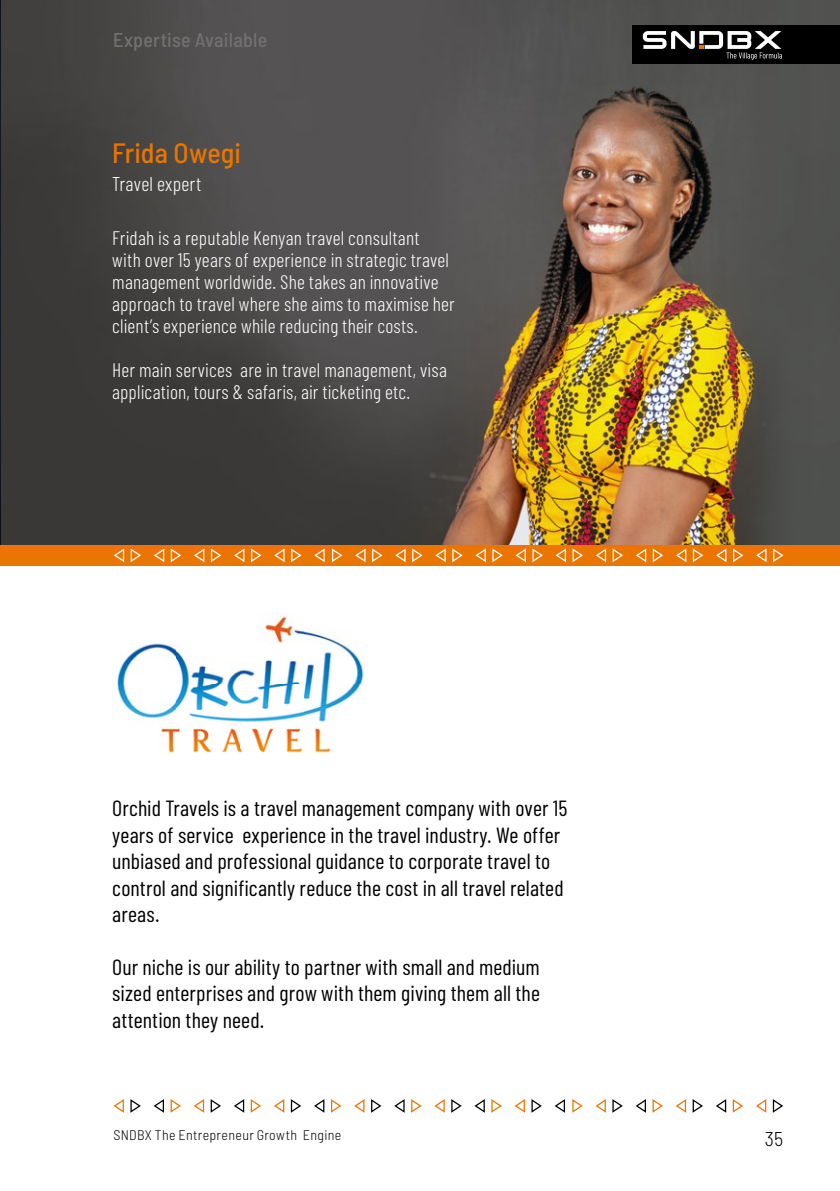
<style>
.page{position:relative;width:840px;height:1191px;background:#fff}
.page>*{position:absolute;margin:0;border:0;box-sizing:border-box;transform-origin:0 0}
.t1{font:500 semi-condensed 28px "Barlow";letter-spacing:.005em;color:#ea7500}
.t2{font:22px/26.4px "Barlow Condensed";letter-spacing:.005em;color:#000}
.t3{font:500 semi-condensed 20px "Barlow";letter-spacing:.01em;color:#727171}
.t4{font:300 20px "Barlow Condensed";letter-spacing:.01em;color:#fff}
.t5{font:300 semi-condensed 20px "Barlow";color:#000}
.t6{font:300 19.6px/22px "Barlow Condensed";letter-spacing:.01em;color:#fff}
.t7{font:300 semi-condensed 14px "Barlow";letter-spacing:.025em;color:#000}
</style>
<div class="page">
<img style="left:1px;top:0;width:838px;height:545px">
<div style="left:631px;top:26px;width:208px;height:38px;background:#000"></div>
<svg style="left:642px;top:31px;width:139px;height:29px"></svg>
<svg style="left:113px;top:1099px;width:11px;height:13px"></svg>
<svg style="left:130px;top:1099px;width:11px;height:13px"></svg>
<svg style="left:153px;top:1099px;width:11px;height:13px"></svg>
<svg style="left:170px;top:1099px;width:11px;height:13px"></svg>
<svg style="left:193px;top:1099px;width:11px;height:13px"></svg>
<svg style="left:210px;top:1099px;width:11px;height:13px"></svg>
<svg style="left:234px;top:1099px;width:10px;height:13px"></svg>
<svg style="left:250px;top:1099px;width:11px;height:13px"></svg>
<svg style="left:274px;top:1099px;width:10px;height:13px"></svg>
<svg style="left:291px;top:1099px;width:10px;height:13px"></svg>
<svg style="left:314px;top:1099px;width:10px;height:13px"></svg>
<svg style="left:331px;top:1099px;width:10px;height:13px"></svg>
<svg style="left:354px;top:1099px;width:10px;height:13px"></svg>
<svg style="left:371px;top:1099px;width:10px;height:13px"></svg>
<svg style="left:394px;top:1099px;width:10px;height:13px"></svg>
<svg style="left:411px;top:1099px;width:10px;height:13px"></svg>
<svg style="left:434px;top:1099px;width:10px;height:13px"></svg>
<svg style="left:451px;top:1099px;width:10px;height:13px"></svg>
<svg style="left:474px;top:1099px;width:10px;height:13px"></svg>
<svg style="left:491px;top:1099px;width:10px;height:13px"></svg>
<svg style="left:514px;top:1099px;width:10px;height:13px"></svg>
<svg style="left:531px;top:1099px;width:10px;height:13px"></svg>
<svg style="left:554px;top:1099px;width:10px;height:13px"></svg>
<svg style="left:572px;top:1099px;width:10px;height:13px"></svg>
<svg style="left:595px;top:1099px;width:10px;height:13px"></svg>
<svg style="left:612px;top:1099px;width:10px;height:13px"></svg>
<svg style="left:635px;top:1099px;width:10px;height:13px"></svg>
<svg style="left:652px;top:1099px;width:10px;height:13px"></svg>
<svg style="left:675px;top:1100px;width:10px;height:12px"></svg>
<svg style="left:692px;top:1099px;width:10px;height:13px"></svg>
<svg style="left:716px;top:1100px;width:9px;height:12px"></svg>
<svg style="left:732px;top:1099px;width:10px;height:13px"></svg>
<svg style="left:756px;top:1100px;width:9px;height:12px"></svg>
<svg style="left:772px;top:1099px;width:10px;height:13px"></svg>
<img style="left:0;top:0;width:1px;height:545px">
<div style="left:0;top:545px;width:839px;height:21px;background:#ea7500"></div>
<svg style="left:773px;top:548px;width:10px;height:14px"></svg>
<svg style="left:756px;top:549px;width:10px;height:13px"></svg>
<svg style="left:733px;top:548px;width:10px;height:14px"></svg>
<svg style="left:716px;top:548px;width:10px;height:14px"></svg>
<svg style="left:692px;top:548px;width:10px;height:14px"></svg>
<svg style="left:676px;top:548px;width:10px;height:14px"></svg>
<svg style="left:652px;top:548px;width:10px;height:14px"></svg>
<svg style="left:636px;top:548px;width:10px;height:14px"></svg>
<svg style="left:612px;top:548px;width:10px;height:14px"></svg>
<svg style="left:595px;top:549px;width:10px;height:13px"></svg>
<svg style="left:572px;top:548px;width:10px;height:14px"></svg>
<svg style="left:555px;top:549px;width:10px;height:13px"></svg>
<svg style="left:532px;top:548px;width:10px;height:14px"></svg>
<svg style="left:515px;top:549px;width:10px;height:13px"></svg>
<svg style="left:492px;top:548px;width:10px;height:14px"></svg>
<svg style="left:475px;top:549px;width:10px;height:13px"></svg>
<svg style="left:452px;top:548px;width:10px;height:14px"></svg>
<svg style="left:435px;top:549px;width:10px;height:13px"></svg>
<svg style="left:412px;top:548px;width:10px;height:14px"></svg>
<svg style="left:395px;top:549px;width:10px;height:13px"></svg>
<svg style="left:372px;top:548px;width:10px;height:14px"></svg>
<svg style="left:355px;top:549px;width:10px;height:13px"></svg>
<svg style="left:332px;top:548px;width:10px;height:14px"></svg>
<svg style="left:314px;top:549px;width:10px;height:13px"></svg>
<svg style="left:291px;top:548px;width:10px;height:14px"></svg>
<svg style="left:274px;top:549px;width:10px;height:13px"></svg>
<svg style="left:251px;top:548px;width:10px;height:14px"></svg>
<svg style="left:234px;top:549px;width:10px;height:13px"></svg>
<svg style="left:211px;top:548px;width:10px;height:14px"></svg>
<svg style="left:194px;top:548px;width:10px;height:14px"></svg>
<svg style="left:171px;top:548px;width:10px;height:14px"></svg>
<svg style="left:154px;top:548px;width:10px;height:14px"></svg>
<svg style="left:131px;top:548px;width:10px;height:14px"></svg>
<svg style="left:114px;top:548px;width:10px;height:14px"></svg>
<img style="left:112px;top:616px;width:252px;height:138px">
<p class="t3" style="left:113px;top:28px;width:155px">Expertise Available</p>
<p class="t1" style="left:112px;top:135px;width:130px">Frida Owegi</p>
<p class="t4" style="left:112px;top:171px;width:90px">Travel expert</p>
<p class="t6" style="left:112px;top:226px;width:344px">Fridah is a reputable Kenyan travel consultant<br>with over 15 years of experience in strategic travel management worldwide. She takes an innovative approach to travel where she aims to maximise her client’s experience while reducing their costs.</p>
<p class="t6" style="left:112px;top:358px;width:336px">Her main services are in travel management, visa application, tours &amp; safaris, air ticketing etc.</p>
<p class="t2" style="left:112px;top:795px;width:456px">Orchid Travels is a travel management company with over 15 years of service experience in the travel industry. We offer unbiased and professional guidance to corporate travel to control and significantly reduce the cost in all travel related areas.</p>
<p class="t2" style="left:112px;top:953px;width:429px;text-align:justify">Our niche is our ability to partner with small and medium sized enterprises and grow with them giving them all the attention they need.</p>
<p class="t7" style="left:113px;top:1126px;width:229px">SNDBX The Entrepreneur Growth Engine</p>
<p class="t5" style="left:764px;top:1126px;width:20px">35</p>
</div>
